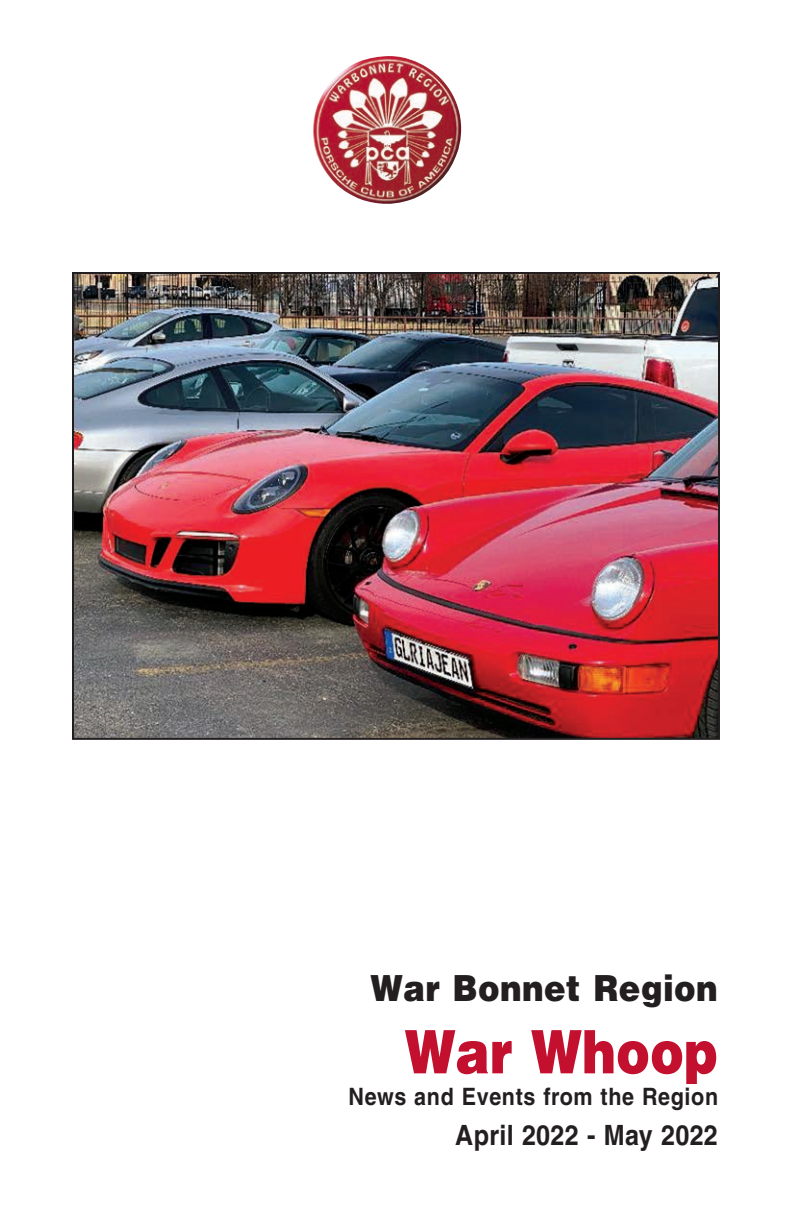
<style>
.page{position:relative;width:792px;height:1224px;background:#fff}
.page>*{position:absolute;margin:0;border:0;box-sizing:border-box;transform-origin:0 0}
.t1{font:900 60px "Helvetica";color:#c3102f;scale:.85 1}
.t2{font:900 36px "Helvetica";letter-spacing:.015em;color:#231f20;scale:.9 1}
.t3{font:700 28px "Helvetica";letter-spacing:.01em;color:#231f20;scale:.9 1}
.t4{font:700 24px "Helvetica";letter-spacing:.03em;color:#231f20;scale:.9 1}
</style>
<div class="page">
<img style="left:75px;top:275px;width:642px;height:462px">
<div style="left:72px;top:272px;width:648px;height:468px;border:2px solid #231f20"></div>
<img style="left:313px;top:56px;width:149px;height:148px">
<h2 class="t2" style="left:371px;top:975px;width:387px">War Bonnet Region</h2>
<h1 class="t1" style="left:405px;top:1030px;width:370px">War Whoop</h1>
<p class="t4" style="left:349px;top:1087px;width:412px">News and Events from the Region</p>
<p class="t3" style="left:455px;top:1124px;width:293px">April 2022 - May 2022</p>
</div>
